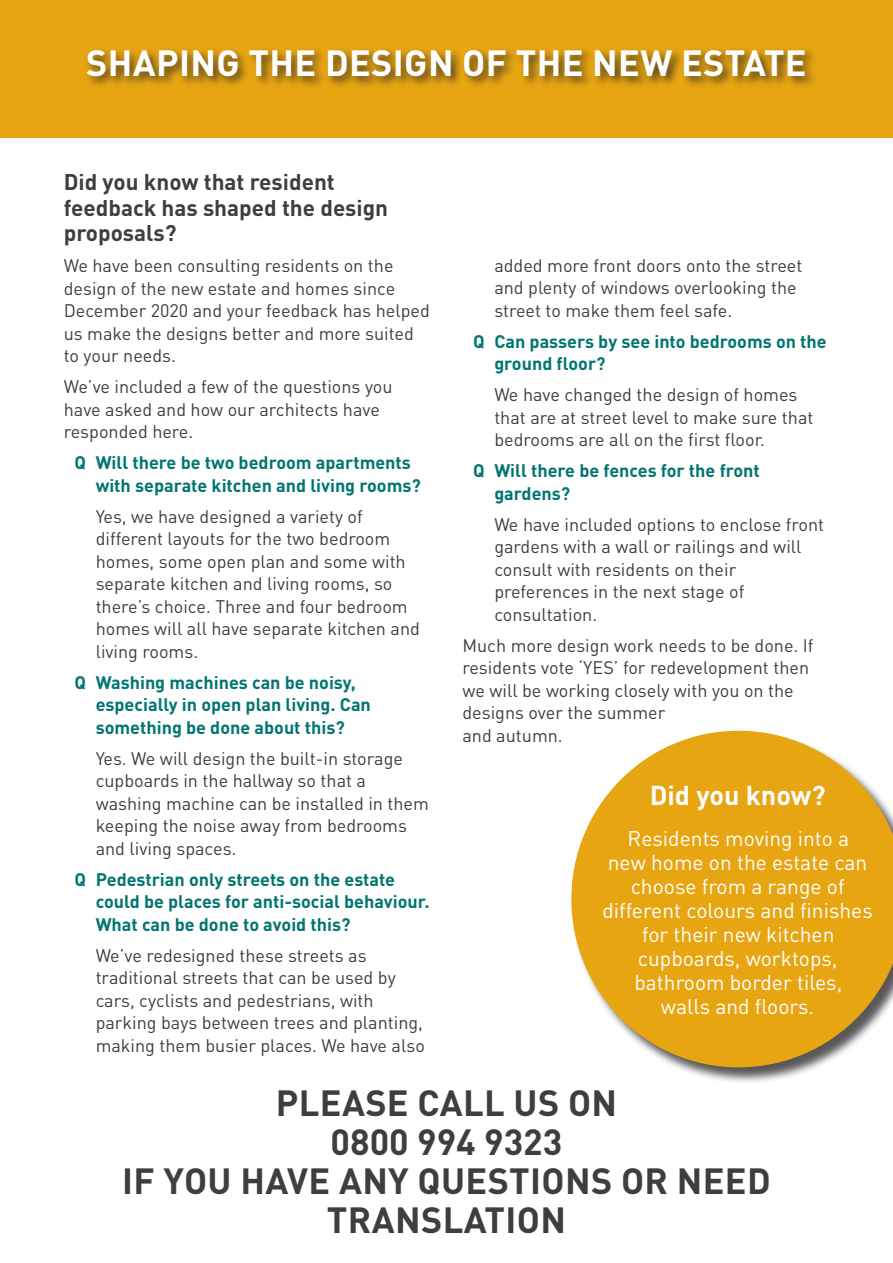
<style>
.page{position:relative;width:893px;height:1263px;background:#fff}
.page>*{position:absolute;margin:0;border:0;box-sizing:border-box;transform-origin:0 0}
.Page_headings{font:700 36px/39px "DINOT";letter-spacing:.01em;color:#3e3e3f;text-align:center}
.Page_headings-2{font:700 36px "DINOT";letter-spacing:.01em;color:#fff}
.t1{font:700 27px "DINOT";color:#fff}
.Heading{font:700 22.5px/25.5px "DINOT";color:#3e3e3f}
.t2{font:21px/24px "DINOT";color:#fff;text-align:center}
.Indent{font:18px/22.5px "DINOT";color:#3e3e3f}
.t3{font:700 18px/22.5px "DINOT";color:#007571}
</style>
<div class="page">
<div style="left:0;top:0;width:893px;height:137px;background:#e7a512"></div>
<div style="left:84px;top:47px;width:733px;height:42px;background:#231f20;opacity:.75"></div>
<div style="left:572px;top:731px;width:321px;height:353px;background:#231f20;opacity:.75"></div>
<svg style="left:571px;top:731px;width:322px;height:336px;fill:#e7a512"></svg>
<p class="Page_headings-2" style="left:86px;top:40px;width:722px">SHAPING THE DESIGN OF THE NEW ESTATE</p>
<p class="Heading" style="left:64px;top:169px;width:326px">Did you know that resident feedback has shaped the design proposals?</p>
<p class="Indent" style="left:64px;top:254px;width:368px">We have been consulting residents on the design of the new estate and homes since December 2020 and your feedback has helped us make the designs better and more suited to your needs.</p>
<p class="Indent" style="left:64px;top:375px;width:330px">We’ve included a few of the questions you have asked and how our architects have responded here.</p>
<p class="t3" style="left:96px;top:451px;width:327px;text-indent:-21px">Q Will there be two bedroom apartments with separate kitchen and living rooms?</p>
<p class="Indent" style="left:96px;top:504px;width:326px">Yes, we have designed a variety of different layouts for the two bedroom homes, some open plan and some with separate kitchen and living rooms, so there’s choice. Three and four bedroom homes will all have separate kitchen and living rooms.</p>
<p class="t3" style="left:96px;top:670px;width:277px;text-indent:-21px">Q Washing machines can be noisy, especially in open plan living. Can something be done about this?</p>
<p class="Indent" style="left:96px;top:746px;width:335px">Yes. We will design the built-in storage cupboards in the hallway so that a washing machine can be installed in them keeping the noise away from bedrooms and living spaces.</p>
<p class="t3" style="left:96px;top:867px;width:336px;text-indent:-21px">Q Pedestrian only streets on the estate could be places for anti-social behaviour.<br>What can be done to avoid this?</p>
<p class="Indent" style="left:96px;top:943px;width:331px">We’ve redesigned these streets as traditional streets that can be used by cars, cyclists and pedestrians, with parking bays between trees and planting, making them busier places. We have also</p>
<p class="Indent" style="left:494px;top:253px;width:310px">added more front doors onto the street and plenty of windows overlooking the street to make them feel safe.</p>
<p class="t3" style="left:494px;top:329px;width:334px;text-indent:-21px">Q Can passers by see into bedrooms on the ground floor?</p>
<p class="Indent" style="left:494px;top:383px;width:321px">We have changed the design of homes that are at street level to make sure that bedrooms are all on the first floor.</p>
<p class="t3" style="left:494px;top:459px;width:267px;text-indent:-21px">Q Will there be fences for the front gardens?</p>
<p class="Indent" style="left:494px;top:512px;width:331px">We have included options to enclose front gardens with a wall or railings and will consult with residents on their preferences in the next stage of consultation.</p>
<p class="Indent" style="left:462px;top:633px;width:353px">Much more design work needs to be done. If residents vote ‘YES’ for redevelopment then we will be working closely with you on the designs over the summer<br>and autumn.</p>
<p class="t1" style="left:650px;top:777px;width:177px">Did you know?</p>
<p class="t2" style="left:602px;top:825px;width:272px">Residents moving into a<br>new home on the estate can choose from a range of different colours and finishes for their new kitchen cupboards, worktops, bathroom border tiles,<br>walls and floors.</p>
<p class="Page_headings" style="left:122px;top:1082px;width:650px">PLEASE CALL US ON<br>0800 994 9323<br>IF YOU HAVE ANY QUESTIONS OR NEED<br>TRANSLATION</p>
</div>
